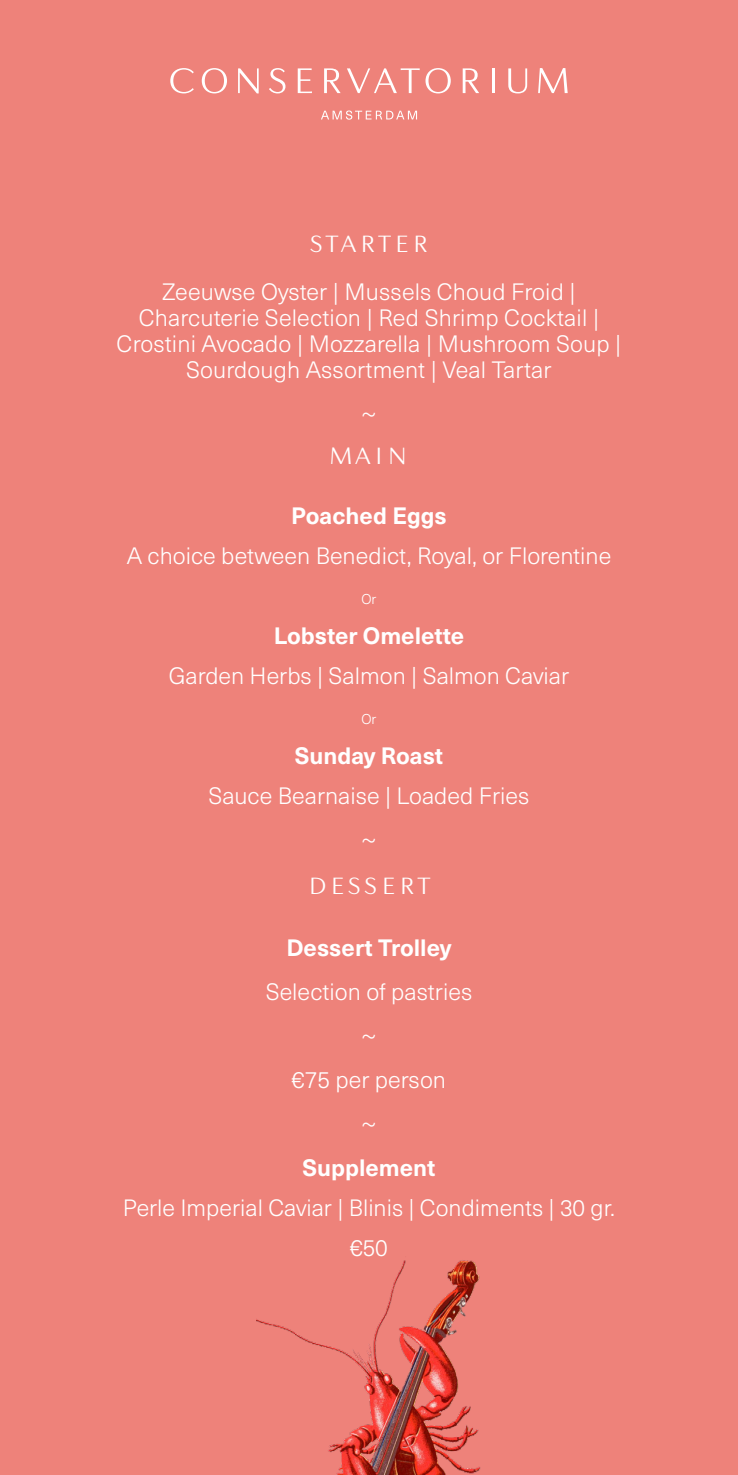
<style>
.page{position:relative;width:738px;height:1475px;background:#fff}
.page>*{position:absolute;margin:0;border:0;box-sizing:border-box;transform-origin:0 0}
.t1{font:300 23.4px/26px "Neue Haas Unica Pro";letter-spacing:.005em;color:#fff;text-align:center}
.t2{font:700 23.4px "Neue Haas Unica Pro";color:#fff}
.t3{font:23.4px "The Set";color:#fff}
.t4{font:300 23.2px/40px "Neue Haas Unica Pro";color:#fff;text-align:center}
.t5{font:700 23.2px "Neue Haas Unica Pro";color:#fff}
.t6{font:300 14px "Neue Haas Unica Pro";color:#fff}
</style>
<div class="page">
<div style="left:0;top:0;width:737px;height:1474px;background:#ee827a"></div>
<svg style="left:170px;top:68px;width:24px;height:25px"></svg>
<svg style="left:202px;top:68px;width:25px;height:25px"></svg>
<svg style="left:238px;top:68px;width:20px;height:25px"></svg>
<svg style="left:269px;top:68px;width:16px;height:25px"></svg>
<svg style="left:297px;top:68px;width:15px;height:25px"></svg>
<svg style="left:324px;top:68px;width:16px;height:25px"></svg>
<svg style="left:347px;top:68px;width:72px;height:25px"></svg>
<svg style="left:425px;top:68px;width:25px;height:25px"></svg>
<svg style="left:462px;top:68px;width:17px;height:25px"></svg>
<hr style="left:491px;top:68px;width:3px;height:25px;background:#fff">
<svg style="left:508px;top:68px;width:18px;height:25px"></svg>
<svg style="left:538px;top:68px;width:29px;height:25px"></svg>
<svg style="left:321px;top:110px;width:96px;height:10px"></svg>
<img style="left:257px;top:1260px;width:224px;height:214px">
<p class="t3" style="left:308px;top:229px;width:123px">STARTER</p>
<p class="t1" style="left:116px;top:279px;width:506px">Zeeuwse Oyster | Mussels Choud Froid | Charcuterie Selection | Red Shrimp Cocktail | Crostini Avocado | Mozzarella | Mushroom Soup | Sourdough Assortment | Veal Tartar</p>
<p class="t1" style="left:362px;top:401px;width:15px">~</p>
<p class="t3" style="left:328px;top:441px;width:83px">MAIN</p>
<p class="t2" style="left:291px;top:501px;width:157px">Poached Eggs</p>
<p class="t1" style="left:127px;top:543px;width:485px">A choice between Benedict, Royal, or Florentine</p>
<p class="t6" style="left:361px;top:590px;width:16px">Or</p>
<p class="t2" style="left:274px;top:621px;width:191px">Lobster Omelette</p>
<p class="t1" style="left:169px;top:663px;width:401px">Garden Herbs | Salmon | Salmon Caviar</p>
<p class="t6" style="left:361px;top:710px;width:16px">Or</p>
<p class="t2" style="left:294px;top:741px;width:150px">Sunday Roast</p>
<p class="t1" style="left:208px;top:774px;width:322px;line-height:44px">Sauce Bearnaise | Loaded Fries ~</p>
<p class="t3" style="left:306px;top:871px;width:127px">DESSERT</p>
<p class="t2" style="left:286px;top:933px;width:167px">Dessert Trolley</p>
<p class="t1" style="left:265px;top:970px;width:208px;line-height:44px">Selection of pastries ~<br>€75 per person</p>
<p class="t4" style="left:362px;top:1104px;width:15px">~</p>
<p class="t5" style="left:302px;top:1153px;width:134px">Supplement</p>
<p class="t4" style="left:123px;top:1188px;width:493px">Perle Imperial Caviar | Blinis | Condiments | 30 gr. €50</p>
</div>
